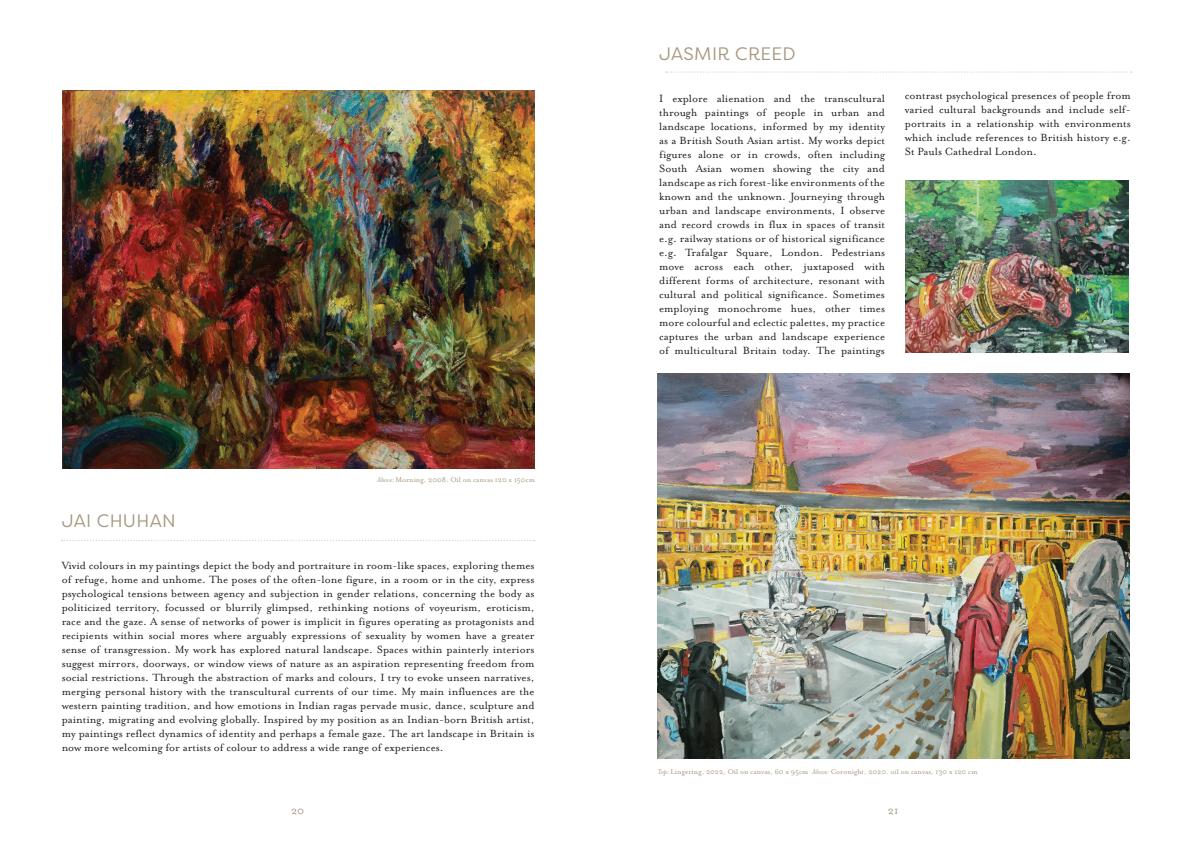
<style>
.page{position:relative;width:1191px;height:842px;background:#fff}
.page>*{position:absolute;margin:0;border:0;box-sizing:border-box;transform-origin:0 0}
.t1{font:18px "Filson Pro";letter-spacing:.02em;color:#a6977f}
.t2{font:12px/14px "Mrs Eaves Lining OT";color:#231f20;text-align:justify}
.t3{font:12px "Mrs Eaves OT";color:#a6977f}
.t4{font:8px "Mrs Eaves OT";color:#a6977f}
.s1{font-style:italic}
</style>
<div class="page">
<svg style="left:62px;top:540px;width:473px;height:1px"></svg>
<svg style="left:666px;top:71px;width:465px;height:2px"></svg>
<img style="left:905px;top:180px;width:223px;height:173px">
<img style="left:658px;top:374px;width:471px;height:385px">
<img style="left:62px;top:91px;width:472px;height:377px">
<p class="t4" style="left:377px;top:474px;width:159px"><span class="s1">Above:</span> Morning, 2008. Oil on canvas 120 x 150cm</p>
<h1 class="t1" style="left:62px;top:509px;width:116px">JAI CHUHAN</h1>
<p class="t2" style="left:62px;top:559px;width:474px">Vivid colours in my paintings depict the body and portraiture in room-like spaces, exploring themes of refuge, home and unhome. The poses of the often-lone figure, in a room or in the city, express psychological tensions between agency and subjection in gender relations, concerning the body as politicized territory, focussed or blurrily glimpsed, rethinking notions of voyeurism, eroticism, race and the gaze. A sense of networks of power is implicit in figures operating as protagonists and recipients within social mores where arguably expressions of sexuality by women have a greater sense of transgression. My work has explored natural landscape. Spaces within painterly interiors suggest mirrors, doorways, or window views of nature as an aspiration representing freedom from social restrictions. Through the abstraction of marks and colours, I try to evoke unseen narratives, merging personal history with the transcultural currents of our time. My main influences are the western painting tradition, and how emotions in Indian ragas pervade music, dance, sculpture and painting, migrating and evolving globally. Inspired by my position as an Indian-born British artist, my paintings reflect dynamics of identity and perhaps a female gaze. The art landscape in Britain is now more welcoming for artists of colour to address a wide range of experiences.</p>
<h1 class="t1" style="left:659px;top:42px;width:138px">JASMIR CREED</h1>
<p class="t2" style="left:659px;top:92px;width:227px">I explore alienation and the transcultural through paintings of people in urban and landscape locations, informed by my identity as a British South Asian artist. My works depict figures alone or in crowds, often including South Asian women showing the city and landscape as rich forest-like environments of the known and the unknown. Journeying through urban and landscape environments, I observe and record crowds in flux in spaces of transit e.g. railway stations or of historical significance e.g. Trafalgar Square, London. Pedestrians move across each other, juxtaposed with different forms of architecture, resonant with cultural and political significance. Sometimes employing monochrome hues, other times more colourful and eclectic palettes, my practice captures the urban and landscape experience of multicultural Britain today. The paintings</p>
<p class="t2" style="left:905px;top:89px;width:227px">contrast psychological presences of people from varied cultural backgrounds and include self&shy;portraits in a relationship with environments which include references to British history e.g.<br>St Pauls Cathedral London.</p>
<p class="t4" style="left:658px;top:766px;width:321px"><span class="s1">Top:</span> Lingering, 2022, Oil on canvas, 60 x 95cm <span class="s1">Above:</span> Coronight, 2020. oil on canvas, 130 x 120 cm</p>
<p class="t3" style="left:291px;top:803px;width:15px">20</p>
<p class="t3" style="left:888px;top:803px;width:12px">21</p>
</div>
